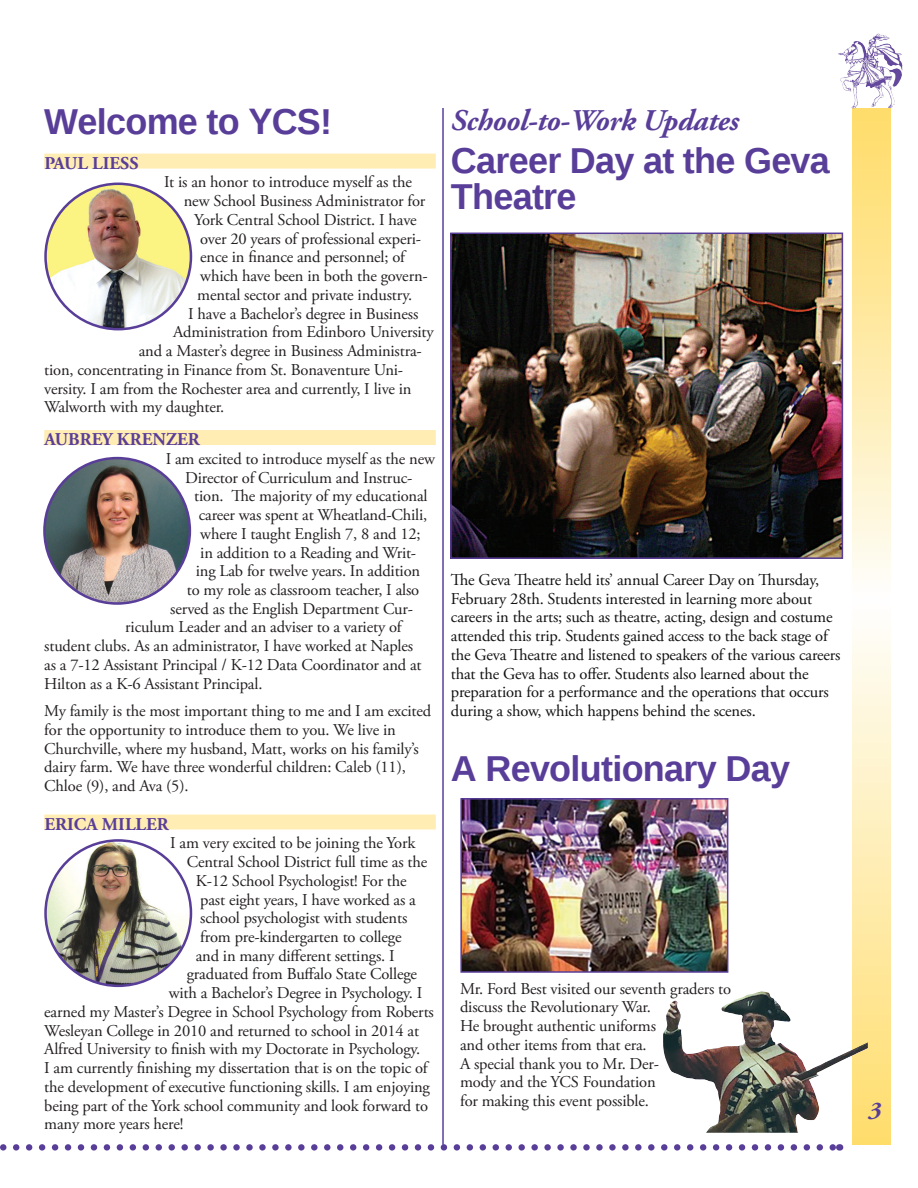
<style>
.page{position:relative;width:918px;height:1188px;background:#fff}
.page>*{position:absolute;margin:0;border:0;box-sizing:border-box;transform-origin:0 0}
.t1{font:700 36px/36px "Liberation Sans";letter-spacing:-.02em;color:#593e99}
.t2{font:italic 700 30px "Adobe Garamond Pro";letter-spacing:-.01em;color:#593e99}
.t3{font:italic 700 24px "Adobe Garamond Pro";color:#593e99}
.t4{font:700 18px "Adobe Garamond Pro";letter-spacing:.005em;color:#593e99}
.t5{font:16.5px/18.8px "Adobe Garamond Pro";letter-spacing:-.01em;color:#231f20}
.t6{font:16.5px/18.8px "Adobe Garamond Pro";letter-spacing:-.01em;color:#111}
</style>
<div class="page">
<svg style="left:853px;top:108px;width:38px;height:1037px;background:#feedb3"></svg>
<svg style="left:0;top:1144px;width:833px;height:7px"></svg>
<img style="left:838px;top:34px;width:40px;height:38px">
<img style="left:463px;top:801px;width:262px;height:169px">
<div style="left:460px;top:798px;width:268px;height:175px;border:2px solid #593e99"></div>
<img style="left:453px;top:236px;width:387px;height:320px">
<div style="left:450px;top:233px;width:393px;height:326px;border:2px solid #593e99"></div>
<div style="left:44px;top:815px;width:392px;height:15px;background:#ffedb4"></div>
<div style="left:44px;top:154px;width:392px;height:15px;background:#ffedb4"></div>
<div style="left:44px;top:430px;width:392px;height:15px;background:#ffedb4"></div>
<img style="left:46px;top:184px;width:145px;height:145px;border-radius:73px">
<div style="left:44px;top:183px;width:148px;height:147px;border:3px solid #593e99;border-radius:50%"></div>
<img style="left:44px;top:458px;width:146px;height:146px;border-radius:73px">
<div style="left:43px;top:457px;width:148px;height:148px;border:3px solid #593e99;border-radius:50%"></div>
<img style="left:46px;top:840px;width:145px;height:146px;border-radius:73px">
<div style="left:44px;top:839px;width:148px;height:148px;border:3px solid #593e99;border-radius:50%"></div>
<img style="left:663px;top:992px;width:205px;height:141px">
<hr style="left:442px;top:108px;width:2px;height:1037px;background:#593e99">
<h1 class="t1" style="left:44px;top:103px;width:289px">Welcome to YCS!</h1>
<p class="t4" style="left:44px;top:152px;width:96px">PAUL LIESS</p>
<p class="t5" style="left:164px;top:173px;width:249px">It is an honor to introduce myself as the</p>
<p class="t5" style="left:184px;top:192px;width:243px">new School Business Administrator for</p>
<p class="t5" style="left:194px;top:211px;width:224px">York Central School District. I have</p>
<p class="t5" style="left:200px;top:230px;width:222px">over 20 years of professional experi-</p>
<p class="t5" style="left:200px;top:248px;width:206px">ence in finance and personnel; of</p>
<p class="t5" style="left:200px;top:267px;width:229px">which have been in both the govern-</p>
<p class="t5" style="left:197px;top:286px;width:216px">mental sector and private industry.</p>
<p class="t5" style="left:188px;top:305px;width:232px">I have a Bachelor’s degree in Business</p>
<p class="t5" style="left:173px;top:323px;width:262px">Administration from Edinboro University</p>
<p class="t5" style="left:139px;top:342px;width:285px">and a Master’s degree in Business Administra-</p>
<p class="t5" style="left:44px;top:361px;width:360px">tion, concentrating in Finance from St. Bonaventure Uni-</p>
<p class="t5" style="left:44px;top:379px;width:369px">versity. I am from the Rochester area and currently, I live in</p>
<p class="t5" style="left:44px;top:398px;width:181px">Walworth with my daughter.</p>
<p class="t4" style="left:44px;top:429px;width:157px">AUBREY KRENZER</p>
<p class="t5" style="left:166px;top:450px;width:271px">I am excited to introduce myself as the new</p>
<p class="t5" style="left:185px;top:469px;width:229px">Director of Curriculum and Instruc-</p>
<p class="t5" style="left:194px;top:487px;width:235px">tion. The majority of my educational</p>
<p class="t5" style="left:199px;top:506px;width:230px">career was spent at Wheatland-Chili,</p>
<p class="t5" style="left:200px;top:525px;width:222px">where I taught English 7, 8 and 12;</p>
<p class="t5" style="left:200px;top:544px;width:217px">in addition to a Reading and Writ-</p>
<p class="t5" style="left:196px;top:562px;width:226px">ing Lab for twelve years. In addition</p>
<p class="t5" style="left:187px;top:581px;width:234px">to my role as classroom teacher, I also</p>
<p class="t5" style="left:170px;top:600px;width:244px">served as the English Department Cur-</p>
<p class="t5" style="left:125px;top:618px;width:278px">riculum Leader and an adviser to a variety of</p>
<p class="t5" style="left:44px;top:637px;width:370px">student clubs. As an administrator, I have worked at Naples</p>
<p class="t5" style="left:44px;top:656px;width:379px">as a 7-12 Assistant Principal / K-12 Data Coordinator and at</p>
<p class="t5" style="left:44px;top:675px;width:220px">Hilton as a K-6 Assistant Principal.</p>
<p class="t5" style="left:44px;top:702px;width:388px">My family is the most important thing to me and I am excited for the opportunity to introduce them to you. We live in Churchville, where my husband, Matt, works on his family’s dairy farm. We have three wonderful children: Caleb (11), Chloe (9), and Ava (5).</p>
<p class="t4" style="left:44px;top:813px;width:126px">ERICA MILLER</p>
<p class="t5" style="left:170px;top:834px;width:247px">I am very excited to be joining the York</p>
<p class="t5" style="left:187px;top:853px;width:242px">Central School District full time as the</p>
<p class="t5" style="left:196px;top:872px;width:212px">K-12 School Psychologist! For the</p>
<p class="t5" style="left:200px;top:890px;width:217px">past eight years, I have worked as a</p>
<p class="t5" style="left:200px;top:909px;width:209px">school psychologist with students</p>
<p class="t5" style="left:200px;top:928px;width:203px">from pre-kindergarten to college</p>
<p class="t5" style="left:196px;top:947px;width:200px">and in many different settings. I</p>
<p class="t5" style="left:187px;top:965px;width:232px">graduated from Buffalo State College</p>
<p class="t5" style="left:169px;top:984px;width:255px">with a Bachelor’s Degree in Psychology. I</p>
<p class="t5" style="left:44px;top:1003px;width:391px">earned my Master’s Degree in School Psychology from Roberts</p>
<p class="t5" style="left:44px;top:1022px;width:376px">Wesleyan College in 2010 and returned to school in 2014 at</p>
<p class="t5" style="left:44px;top:1040px;width:378px">Alfred University to finish with my Doctorate in Psychology.</p>
<p class="t5" style="left:44px;top:1059px;width:385px">I am currently finishing my dissertation that is on the topic of</p>
<p class="t5" style="left:44px;top:1078px;width:387px">the development of executive functioning skills. I am enjoying</p>
<p class="t5" style="left:44px;top:1097px;width:385px">being part of the York school community and look forward to</p>
<p class="t5" style="left:44px;top:1115px;width:141px">many more years here!</p>
<h2 class="t2" style="left:451px;top:103px;width:290px">School-to-Work Updates</h2>
<h1 class="t1" style="left:451px;top:142px;width:381px">Career Day at the Geva<br>Theatre</h1>
<p class="t6" style="left:451px;top:571px;width:391px">The Geva Theatre held its’ annual Career Day on Thursday, February 28th. Students interested in learning more about careers in the arts; such as theatre, acting, design and costume attended this trip. Students gained access to the back stage of the Geva Theatre and listened to speakers of the various careers that the Geva has to offer. Students also learned about the preparation for a performance and the operations that occurs during a show, which happens behind the scenes.</p>
<h1 class="t1" style="left:451px;top:750px;width:341px">A Revolutionary Day</h1>
<p class="t5" style="left:460px;top:980px;width:273px">Mr. Ford Best visited our seventh graders to discuss the Revolutionary War.<br>He brought authentic uniforms<br>and other items from that era.<br>A special thank you to Mr. Der-<br>mody and the YCS Foundation<br>for making this event possible.</p>
<h3 class="t3" style="left:868px;top:1097px;width:14px">3</h3>
</div>
